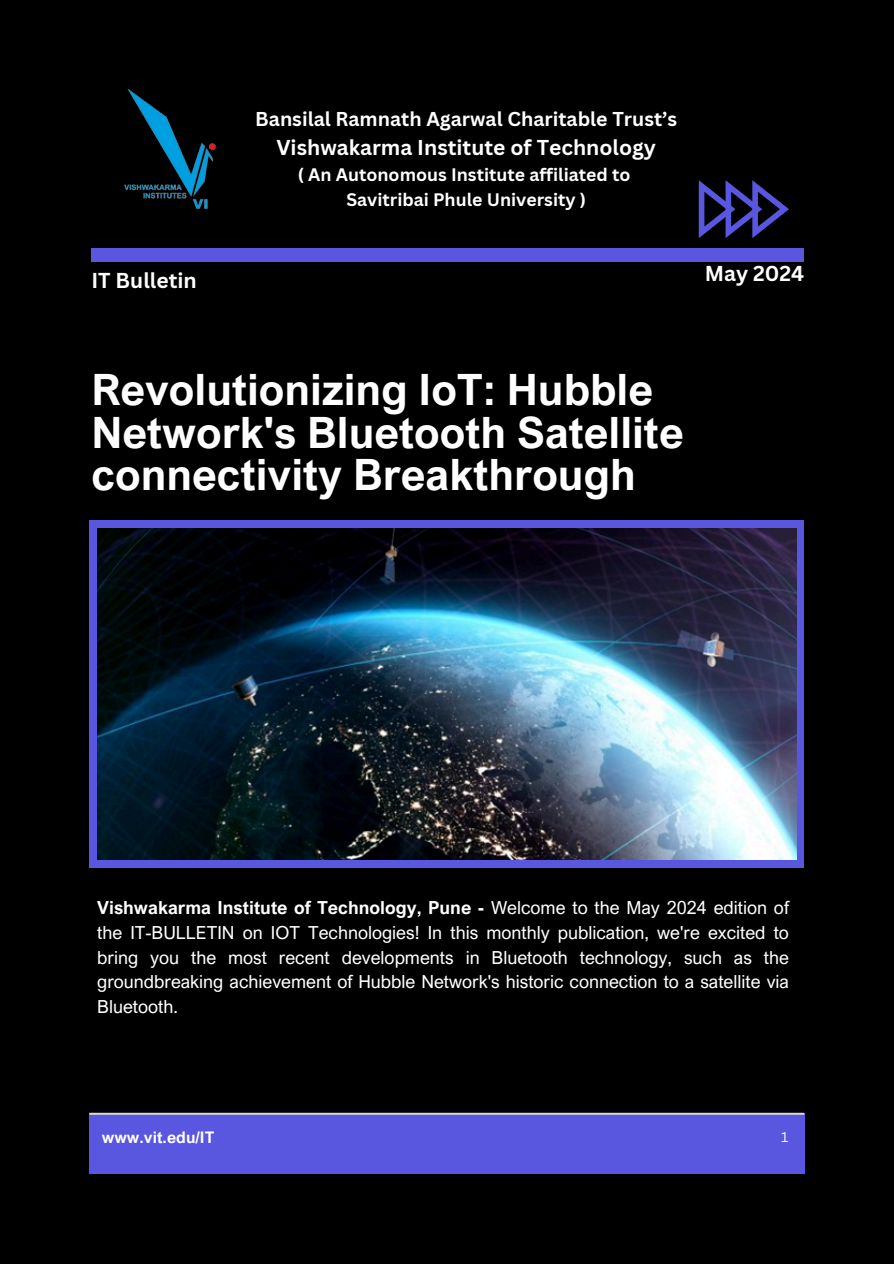
<style>
.page{position:relative;width:894px;height:1264px;background:#fff}
.page>*{position:absolute;margin:0;border:0;box-sizing:border-box;transform-origin:0 0}
.t1{font:700 43.2px/42.8px "Arial Nova";color:#fff}
.t2{font:700 21px "Canva Sans";color:#fff}
.t3{font:700 19.5px "Canva Sans";color:#fff}
.t4{font:18px/24.8px "Arial Nova";color:#fff;text-align:justify}
.t5{font:700 17.55px/24.6px "Canva Sans";color:#fff;text-align:center}
.t6{font:700 16.05px "Arial Nova";color:#fff}
.t7{font:13.65px "Canva Sans";color:#fff}
.s1{font-weight:700}
</style>
<div class="page">
<div style="left:0;top:0;width:893px;height:1263px;background:#000"></div>
<div style="left:91px;top:248px;width:713px;height:14px;background:#5956e0"></div>
<svg style="left:698px;top:180px;width:90px;height:58px"></svg>
<img style="left:124px;top:89px;width:92px;height:120px">
<div style="left:89px;top:520px;width:715px;height:347px;background:#5956e0"></div>
<img style="left:97px;top:528px;width:699px;height:331px">
<div style="left:89px;top:1113px;width:715px;height:61px;background:#5956e0"></div>
<hr style="left:89px;top:1112px;width:715px;height:2px;background:#dbdbdb">
<h2 class="t3" style="left:255px;top:105px;width:423px">Bansilal Ramnath Agarwal Charitable Trust’s</h2>
<h2 class="t2" style="left:276px;top:133px;width:381px">Vishwakarma Institute of Technology</h2>
<h2 class="t5" style="left:298px;top:162px;width:334px">( An Autonomous Institute affiliated to<br>Savitribai Phule University )</h2>
<p class="t2" style="left:91px;top:265px;width:107px">IT Bulletin</p>
<p class="t2" style="left:704px;top:258px;width:101px">May 2024</p>
<h1 class="t1" style="left:91px;top:367px;width:593px">Revolutionizing IoT: Hubble<br>Network's Bluetooth Satellite connectivity Breakthrough</h1>
<p class="t4" style="left:97px;top:894px;width:693px"><span class="s1">Vishwakarma Institute of Technology, Pune -</span> Welcome to the May 2024 edition of the IT-BULLETIN on IOT Technologies! In this monthly publication, we're excited to bring you the most recent developments in Bluetooth technology, such as the groundbreaking achievement of Hubble Network's historic connection to a satellite via Bluetooth.</p>
<h2 class="t6" style="left:102px;top:1126px;width:114px">www.vit.edu/IT</h2>
<p class="t7" style="left:780px;top:1127px;width:9px">1</p>
</div>
